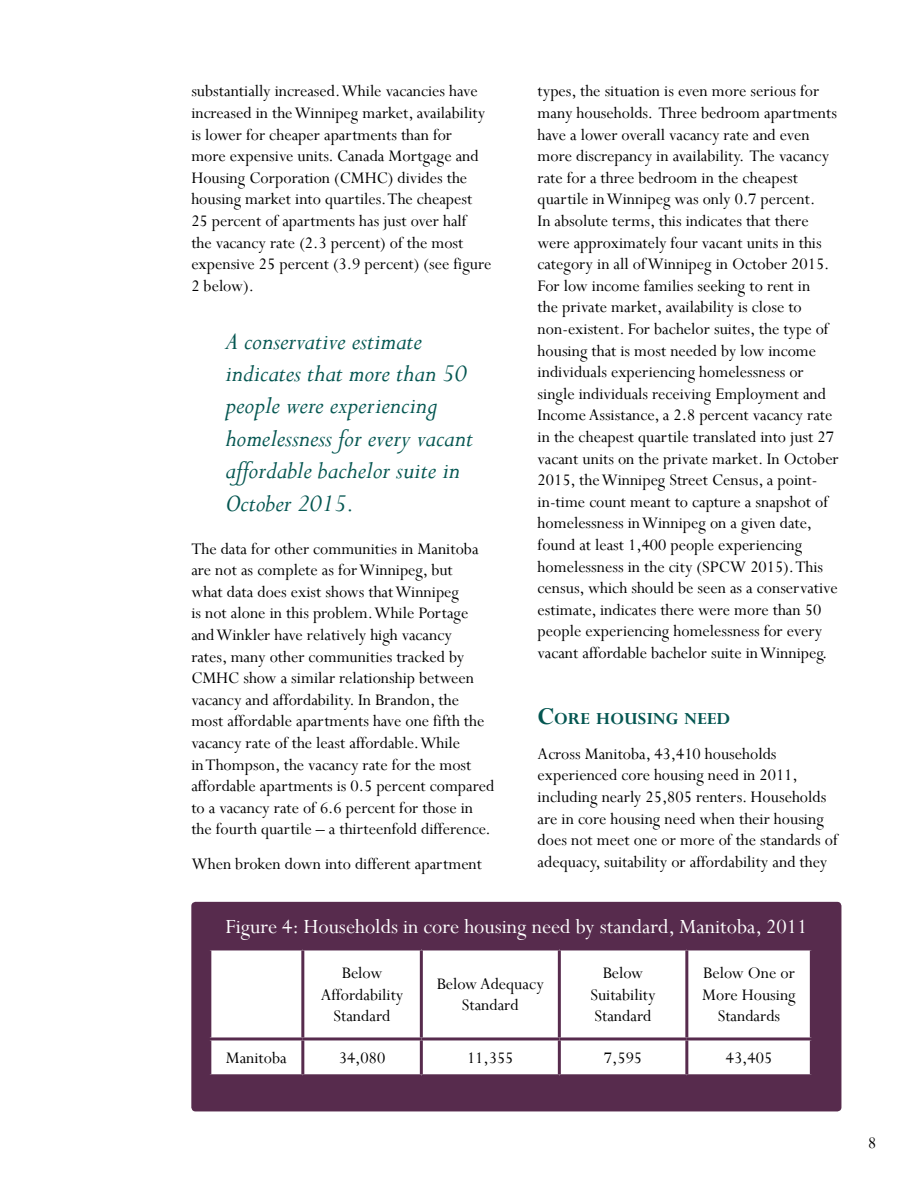
<style>
.page{position:relative;width:918px;height:1188px;background:#fff}
.page>*{position:absolute;margin:0;border:0;box-sizing:border-box;transform-origin:0 0}
.t1{font:italic 27px/32.4px "Perpetua";color:#045651}
.t2{font:22.5px "Perpetua";color:#fff}
.t3{font:700 18.9px "Perpetua";color:#045651}
.t4{font:18px/21.6px "Perpetua";color:#000}
.s1{font-size:27px}
</style>
<div class="page">
<div style="left:191px;top:902px;width:650px;height:209px;background:#572b4d;border-radius:4px"></div>
<div style="left:211px;top:950px;width:599px;height:124px;background:#fff"></div>
<hr style="left:301px;top:950px;width:3px;height:87px;background:#572b4d">
<hr style="left:420px;top:950px;width:3px;height:87px;background:#572b4d">
<hr style="left:558px;top:950px;width:3px;height:87px;background:#572b4d">
<hr style="left:685px;top:950px;width:3px;height:87px;background:#572b4d">
<hr style="left:208px;top:1037px;width:95px;height:3px;background:#572b4d">
<hr style="left:303px;top:1037px;width:118px;height:3px;background:#572b4d">
<hr style="left:301px;top:1040px;width:3px;height:34px;background:#572b4d">
<hr style="left:421px;top:1037px;width:138px;height:3px;background:#572b4d">
<hr style="left:420px;top:1040px;width:3px;height:34px;background:#572b4d">
<hr style="left:559px;top:1037px;width:128px;height:3px;background:#572b4d">
<hr style="left:558px;top:1040px;width:3px;height:34px;background:#572b4d">
<hr style="left:687px;top:1037px;width:126px;height:3px;background:#572b4d">
<hr style="left:685px;top:1040px;width:3px;height:34px;background:#572b4d">
<p class="t4" style="left:191px;top:80px;width:302px">substantially increased. While vacancies have increased in the Winnipeg market, availability is lower for cheaper apartments than for<br>more expensive units. Canada Mortgage and Housing Corporation (CMHC) divides the housing market into quartiles. The cheapest 25 percent of apartments has just over half the vacancy rate (2.3 percent) of the most expensive 25 percent (3.9 percent) (see figure 2 below).</p>
<h1 class="t1" style="left:225px;top:324px;width:249px">A conservative estimate indicates that more than 50 people were experiencing homelessness for every vacant affordable bachelor suite in<br>October 2015.</h1>
<p class="t4" style="left:191px;top:537px;width:305px">The data for other communities in Manitoba are not as complete as for Winnipeg, but<br>what data does exist shows that Winnipeg<br>is not alone in this problem. While Portage and Winkler have relatively high vacancy<br>rates, many other communities tracked by CMHC show a similar relationship between vacancy and affordability. In Brandon, the most affordable apartments have one fifth the vacancy rate of the least affordable. While<br>in Thompson, the vacancy rate for the most affordable apartments is 0.5 percent compared to a vacancy rate of 6.6 percent for those in the fourth quartile – a thirteenfold difference.</p>
<p class="t4" style="left:191px;top:852px;width:292px">When broken down into different apartment</p>
<p class="t4" style="left:538px;top:80px;width:303px">types, the situation is even more serious for many households. Three bedroom apartments have a lower overall vacancy rate and even more discrepancy in availability. The vacancy rate for a three bedroom in the cheapest quartile in Winnipeg was only 0.7 percent.<br>In absolute terms, this indicates that there were approximately four vacant units in this category in all of Winnipeg in October 2015.<br>For low income families seeking to rent in<br>the private market, availability is close to non-existent. For bachelor suites, the type of housing that is most needed by low income individuals experiencing homelessness or single individuals receiving Employment and Income Assistance, a 2.8 percent vacancy rate in the cheapest quartile translated into just 27 vacant units on the private market. In October 2015, the Winnipeg Street Census, a point&shy;in-time count meant to capture a snapshot of homelessness in Winnipeg on a given date, found at least 1,400 people experiencing homelessness in the city (SPCW 2015). This census, which should be seen as a conservative estimate, indicates there were more than 50 people experiencing homelessness for every vacant affordable bachelor suite in Winnipeg.</p>
<p class="t3" style="left:538px;top:707px;width:194px"><span class="s1">C</span>ORE HOUSING NEED</p>
<p class="t4" style="left:538px;top:742px;width:302px">Across Manitoba, 43,410 households experienced core housing need in 2011, including nearly 25,805 renters. Households are in core housing need when their housing does not meet one or more of the standards of adequacy, suitability or affordability and they</p>
<p class="t2" style="left:225px;top:912px;width:583px">Figure 4: Households in core housing need by standard, Manitoba, 2011</p>
<p class="t4" style="left:321px;top:962px;width:84px;text-align:center">Below<br>Affordability<br>Standard</p>
<p class="t4" style="left:437px;top:973px;width:109px;text-align:center">Below Adequacy<br>Standard</p>
<p class="t4" style="left:591px;top:962px;width:67px;text-align:center">Below<br>Suitability<br>Standard</p>
<p class="t4" style="left:702px;top:962px;width:95px;text-align:center">Below One or<br>More Housing<br>Standards</p>
<p class="t4" style="left:226px;top:1047px;width:62px">Manitoba</p>
<p class="t4" style="left:339px;top:1047px;width:48px">34,080</p>
<p class="t4" style="left:467px;top:1047px;width:48px">11,355</p>
<p class="t4" style="left:604px;top:1047px;width:40px">7,595</p>
<p class="t4" style="left:726px;top:1047px;width:48px">43,405</p>
<p class="t4" style="left:868px;top:1132px;width:10px">8</p>
</div>
